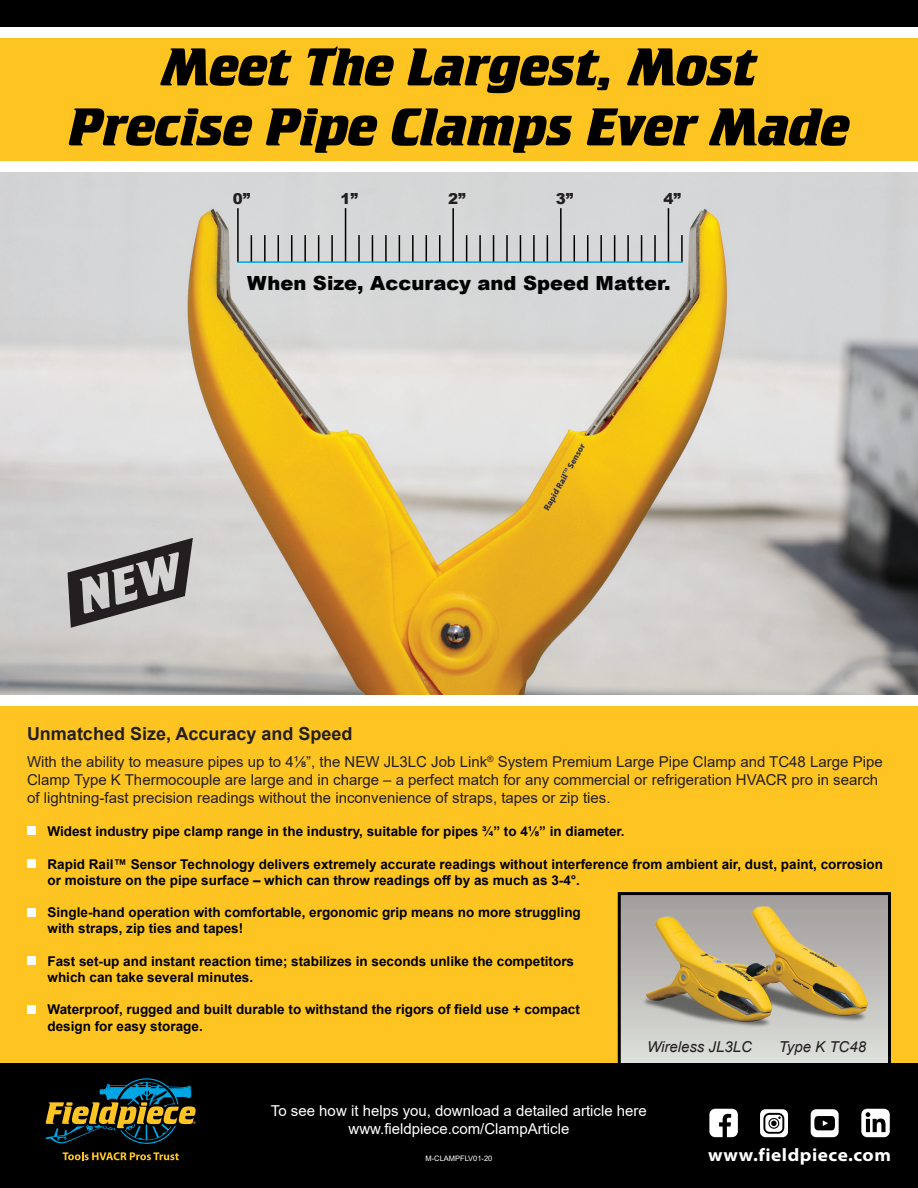
<style>
.page{position:relative;width:918px;height:1188px;background:#fec422}
.page>*{position:absolute;margin:0;border:0;box-sizing:border-box;transform-origin:0 0}
.t1{font:55.5px/60px "Crillee Bold Italic Let Plain";letter-spacing:-.01em;color:#000;text-align:center}
.t2{font:900 19.5px "Arial";color:#000}
.t3{font:700 18px "Arial";color:#231f20}
.t4{font:700 semi-expanded 18px "Myriad Pro";letter-spacing:.03em;color:#fff}
.t5{font:15px/18px "Arial";color:#231f20}
.t6{font:15px "Arial";color:#fff}
.t7{font:italic 15px "Arial";color:#231f20}
.t8{font:900 15px "Arial";color:#231f20}
.t9{font:700 13.5px/16.2px "Arial";color:#000}
.t10{font:7.5px "Arial";color:#fff}
</style>
<div class="page">
<div style="left:619px;top:894px;width:271px;height:181px;background:linear-gradient(to bottom,#a09b9b,#e1e4de)"></div>
<div style="left:618px;top:892px;width:273px;height:184px;border:3px solid #000"></div>
<img style="left:642px;top:906px;width:225px;height:123px">
<img style="left:0;top:172px;width:918px;height:523px">
<hr style="left:237px;top:208px;width:2px;height:54px;background:#000">
<svg style="left:251px;top:235px;width:1px;height:26px"></svg>
<hr style="left:264px;top:235px;width:2px;height:27px;background:#000">
<svg style="left:278px;top:235px;width:1px;height:26px"></svg>
<svg style="left:291px;top:235px;width:1px;height:26px"></svg>
<hr style="left:304px;top:235px;width:2px;height:27px;background:#000">
<svg style="left:318px;top:235px;width:1px;height:26px"></svg>
<svg style="left:426px;top:235px;width:1px;height:26px"></svg>
<hr style="left:627px;top:235px;width:2px;height:27px;background:#000">
<hr style="left:331px;top:235px;width:2px;height:27px;background:#000">
<hr style="left:533px;top:235px;width:2px;height:27px;background:#000">
<svg style="left:439px;top:235px;width:1px;height:26px"></svg>
<svg style="left:641px;top:235px;width:1px;height:26px"></svg>
<hr style="left:345px;top:208px;width:1px;height:54px;background:#000">
<svg style="left:547px;top:235px;width:1px;height:26px"></svg>
<hr style="left:452px;top:208px;width:2px;height:54px;background:#000">
<hr style="left:654px;top:235px;width:2px;height:27px;background:#000">
<hr style="left:358px;top:235px;width:2px;height:27px;background:#000">
<hr style="left:560px;top:208px;width:2px;height:54px;background:#000">
<svg style="left:466px;top:235px;width:1px;height:26px"></svg>
<hr style="left:668px;top:208px;width:1px;height:54px;background:#000">
<svg style="left:372px;top:235px;width:1px;height:26px"></svg>
<svg style="left:574px;top:235px;width:1px;height:26px"></svg>
<hr style="left:479px;top:235px;width:2px;height:27px;background:#000">
<hr style="left:681px;top:235px;width:2px;height:27px;background:#000">
<hr style="left:385px;top:235px;width:2px;height:27px;background:#000">
<svg style="left:587px;top:235px;width:1px;height:26px"></svg>
<svg style="left:493px;top:235px;width:1px;height:26px"></svg>
<svg style="left:399px;top:235px;width:1px;height:26px"></svg>
<hr style="left:600px;top:235px;width:2px;height:27px;background:#000">
<hr style="left:506px;top:235px;width:2px;height:27px;background:#000">
<hr style="left:412px;top:235px;width:2px;height:27px;background:#000">
<svg style="left:614px;top:235px;width:1px;height:26px"></svg>
<svg style="left:520px;top:235px;width:1px;height:26px"></svg>
<hr style="left:237px;top:261px;width:446px;height:2px;background:#00a5e3">
<div style="left:27px;top:826px;width:8px;height:9px;background:#fff"></div>
<div style="left:27px;top:908px;width:8px;height:8px;background:#fff"></div>
<div style="left:27px;top:859px;width:8px;height:8px;background:#fff"></div>
<div style="left:27px;top:1005px;width:8px;height:9px;background:#fff"></div>
<div style="left:27px;top:957px;width:8px;height:8px;background:#fff"></div>
<div style="left:0;top:1064px;width:918px;height:124px;background:#000"></div>
<svg style="left:45px;top:1078px;width:151px;height:66px"></svg>
<svg style="left:63px;top:1152px;width:116px;height:8px"></svg>
<svg style="left:811px;top:1109px;width:28px;height:28px"></svg>
<svg style="left:760px;top:1109px;width:28px;height:28px"></svg>
<svg style="left:709px;top:1109px;width:29px;height:28px"></svg>
<svg style="left:861px;top:1109px;width:29px;height:28px"></svg>
<svg style="left:68px;top:538px;width:125px;height:90px;background:#8e8c8c"></svg>
<div style="left:0;top:0;width:918px;height:27px;background:#000"></div>
<div style="left:0;top:27px;width:918px;height:11px;background:#fff"></div>
<div style="left:0;top:695px;width:918px;height:11px;background:#fff"></div>
<div style="left:0;top:161px;width:918px;height:11px;background:#fff"></div>
<p class="t1" style="left:68px;top:37px;width:783px">Meet The Largest, Most<br>Precise Pipe Clamps Ever Made</p>
<p class="t8" style="left:233px;top:187px;width:19px">0”</p>
<p class="t8" style="left:341px;top:187px;width:19px">1”</p>
<p class="t8" style="left:448px;top:187px;width:19px">2”</p>
<p class="t8" style="left:556px;top:187px;width:19px">3”</p>
<p class="t8" style="left:663px;top:187px;width:19px">4”</p>
<p class="t2" style="left:247px;top:269px;width:425px">When Size, Accuracy and Speed Matter.</p>
<p class="t3" style="left:27px;top:721px;width:327px">Unmatched Size, Accuracy and Speed</p>
<p class="t5" style="left:27px;top:752px;width:857px">With the ability to measure pipes up to 41/8”, the NEW JL3LC Job Link<sup>®</sup> System Premium Large Pipe Clamp and TC48 Large Pipe<br>Clamp Type K Thermocouple are large and in charge – a perfect match for any commercial or refrigeration HVACR pro in search of lightning-fast precision readings without the inconvenience of straps, tapes or zip ties.</p>
<p class="t9" style="left:48px;top:824px;width:579px">Widest industry pipe clamp range in the industry, suitable for pipes ¾” to 41/8” in diameter.</p>
<p class="t9" style="left:48px;top:856px;width:837px">Rapid Rail™ Sensor Technology delivers extremely accurate readings without interference from ambient air, dust, paint, corrosion or moisture on the pipe surface – which can throw readings off by as much as 3-4°.</p>
<p class="t9" style="left:48px;top:905px;width:535px">Single-hand operation with comfortable, ergonomic grip means no more struggling with straps, zip ties and tapes!</p>
<p class="t9" style="left:48px;top:953px;width:528px">Fast set-up and instant reaction time; stabilizes in seconds unlike the competitors which can take several minutes.</p>
<p class="t9" style="left:48px;top:1002px;width:534px">Waterproof, rugged and built durable to withstand the rigors of field use + compact design for easy storage.</p>
<p class="t7" style="left:647px;top:1037px;width:106px">Wireless JL3LC</p>
<p class="t7" style="left:779px;top:1037px;width:89px">Type K TC48</p>
<p class="t6" style="left:271px;top:1100px;width:378px">To see how it helps you, download a detailed article here</p>
<p class="t6" style="left:349px;top:1118px;width:222px">www.fieldpiece.com/ClampArticle</p>
<p class="t10" style="left:426px;top:1153px;width:68px">M-CLAMPFLV01-20</p>
<p class="t4" style="left:708px;top:1145px;width:184px">www.fieldpiece.com</p>
</div>
